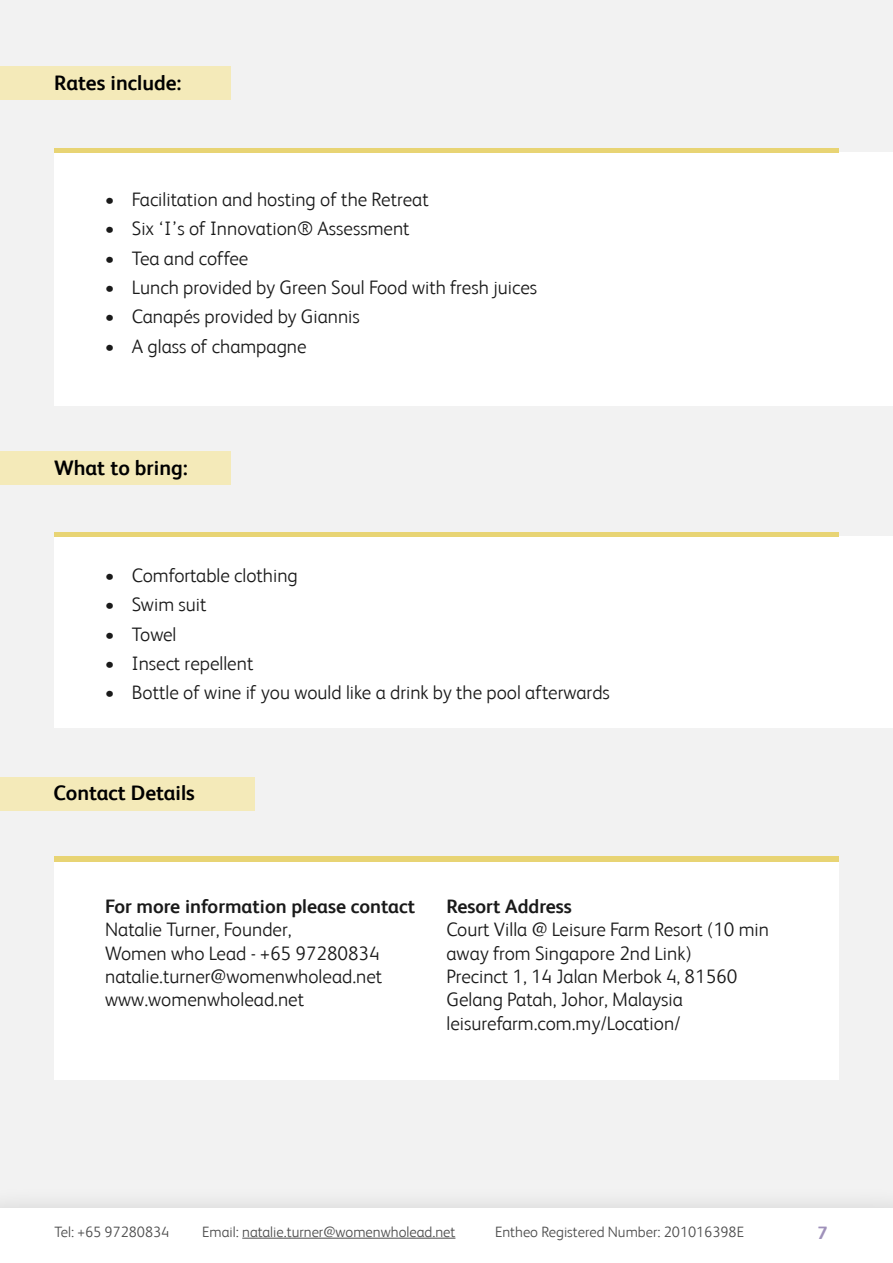
<style>
.page{position:relative;width:893px;height:1263px;background:#f2f2f2}
.page>*{position:absolute;margin:0;border:0;box-sizing:border-box;transform-origin:0 0}
.t1{font:700 21px "FS Albert";color:#000}
.t2{font:300 19.5px/23.4px "FS Albert";color:#1a1a1a}
.t3{font:700 19.5px "FS Albert";color:#1a1a1a}
.t4{font:700 18px "FS Albert";color:#9f91ba}
.t5{font:300 15px "FS Albert";color:#4d4d4d}
</style>
<div class="page">
<div style="left:0;top:1185px;width:893px;height:78px;background:#eee"></div>
<div style="left:0;top:1209px;width:893px;height:54px;background:#fff"></div>
<hr style="left:242px;top:1238px;width:213px;height:1px;background:#4d4d4d">
<div style="left:54px;top:153px;width:839px;height:253px;background:#fff"></div>
<div style="left:0;top:66px;width:230px;height:34px;background:#f4eab9"></div>
<div style="left:0;top:451px;width:230px;height:33px;background:#f4eab9"></div>
<div style="left:54px;top:148px;width:785px;height:5px;background:#e8d474"></div>
<div style="left:54px;top:536px;width:839px;height:192px;background:#fff"></div>
<hr style="left:54px;top:532px;width:785px;height:4px;background:#e8d474">
<div style="left:54px;top:859px;width:785px;height:220px;background:#fff"></div>
<div style="left:54px;top:856px;width:785px;height:6px;background:#e8d474"></div>
<div style="left:0;top:777px;width:255px;height:34px;background:#f4eab9"></div>
<p class="t1" style="left:54px;top:74px;width:129px">Rates include:</p>
<p class="t2" style="left:105px;top:189px;width:325px">• Facilitation and hosting of the Retreat</p>
<p class="t2" style="left:105px;top:218px;width:306px">• Six ‘I’s of Innovation® Assessment</p>
<p class="t2" style="left:105px;top:248px;width:145px">• Tea and coffee</p>
<p class="t2" style="left:105px;top:277px;width:434px">• Lunch provided by Green Soul Food with fresh juices</p>
<p class="t2" style="left:105px;top:306px;width:257px">• Canapés provided by Giannis</p>
<p class="t2" style="left:105px;top:336px;width:203px">• A glass of champagne</p>
<p class="t1" style="left:54px;top:459px;width:135px">What to bring:</p>
<p class="t2" style="left:105px;top:565px;width:194px">• Comfortable clothing</p>
<p class="t2" style="left:105px;top:594px;width:103px">• Swim suit</p>
<p class="t2" style="left:105px;top:624px;width:73px">• Towel</p>
<p class="t2" style="left:105px;top:653px;width:150px">• Insect repellent</p>
<p class="t2" style="left:105px;top:682px;width:507px">• Bottle of wine if you would like a drink by the pool afterwards</p>
<p class="t1" style="left:54px;top:783px;width:143px">Contact Details</p>
<p class="t3" style="left:105px;top:898px;width:311px">For more information please contact</p>
<p class="t2" style="left:105px;top:919px;width:279px">Natalie Turner, Founder,<br>Women who Lead - +65 97280834 natalie.turner@womenwholead.net www.womenwholead.net</p>
<p class="t3" style="left:446px;top:898px;width:127px">Resort Address</p>
<p class="t2" style="left:446px;top:919px;width:324px">Court Villa @ Leisure Farm Resort (10 min away from Singapore 2nd Link)<br>Precinct 1, 14 Jalan Merbok 4, 81560<br>Gelang Patah, Johor, Malaysia leisurefarm.com.my/Location/</p>
<p class="t5" style="left:55px;top:1225px;width:116px">Tel: +65 97280834</p>
<p class="t5" style="left:202px;top:1225px;width:255px">Email: natalie.turner@womenwholead.net</p>
<p class="t5" style="left:495px;top:1225px;width:250px">Entheo Registered Number: 201016398E</p>
<p class="t4" style="left:818px;top:1225px;width:12px">7</p>
</div>
